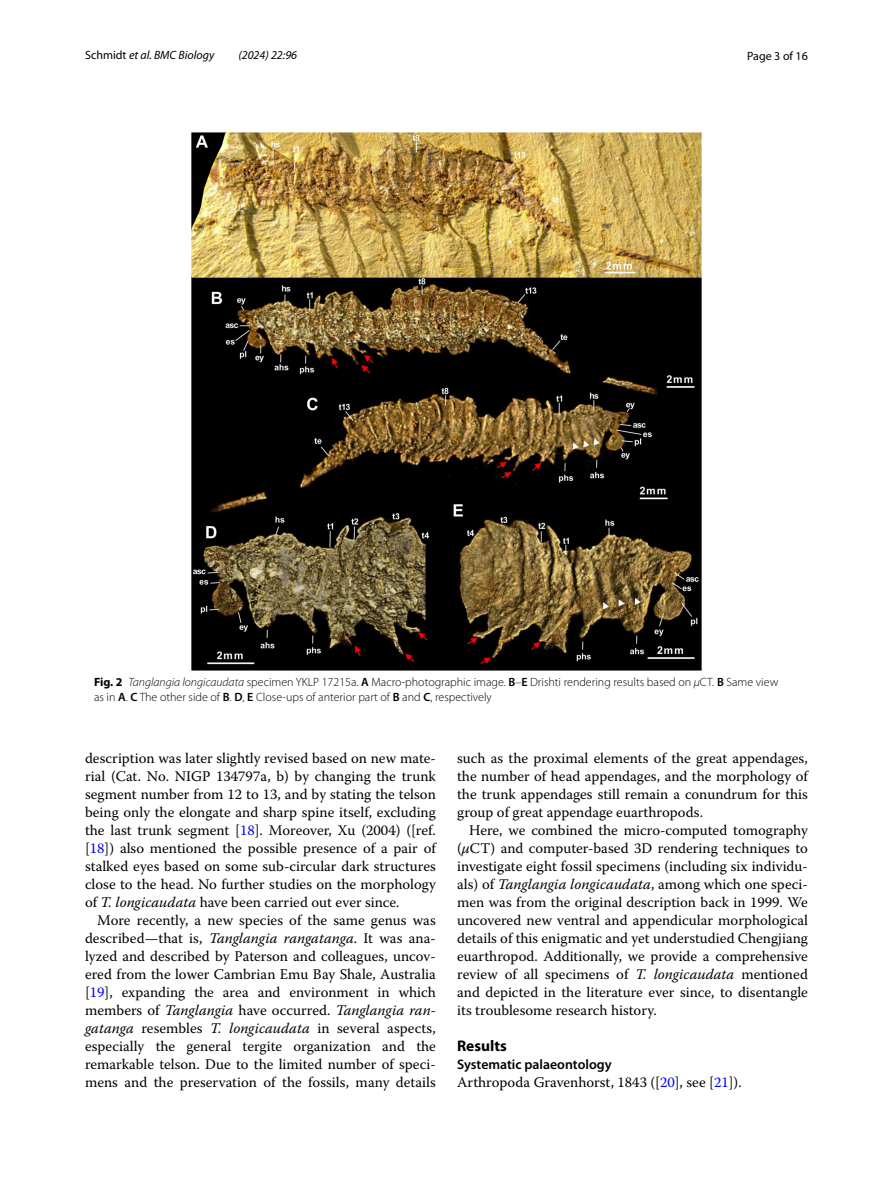
<style>
.page{position:relative;width:893px;height:1187px;background:#fff}
.page>*{position:absolute;margin:0;border:0;box-sizing:border-box;transform-origin:0 0}
.t1{font:700 15.45px "Myriad Pro";color:#000}
.t2{font:14.7px/18px "Warnock Pro";color:#000;text-align:justify}
.t3{font:600 13.8px "Myriad Pro";color:#000}
.t4{font:300 12px/15px "Myriad Pro";color:#000}
.t5{font:italic 12px "Myriad Pro";color:#000}
.t6{font:12px "Myriad Pro";color:#000}
.s1{font-style:normal}
.s2{font-weight:700}
.s3{font-style:italic}
.s4{font-weight:600}
.s5{color:#00f}
</style>
<div class="page">
<img style="left:191px;top:133px;width:511px;height:537px">
<p class="t5" style="left:85px;top:48px;width:131px"><span class="s1">Schmidt</span> et al. BMC Biology</p>
<p class="t5" style="left:238px;top:48px;width:60px">(2024) 22:96</p>
<p class="t6" style="left:747px;top:48px;width:62px">Page 3 of 16</p>
<p class="t4" style="left:94px;top:674px;width:686px"><span class="s2">Fig. 2</span> <span class="s3">Tanglangia longicaudata</span> specimen YKLP 17215a. <span class="s4">A</span> Macro-photographic image. <span class="s4">B</span>–<span class="s4">E</span> Drishti rendering results based on <span class="s3">μ</span>CT. <span class="s4">B</span> Same view as in <span class="s4">A</span>. <span class="s4">C</span> The other side of <span class="s4">B</span>. <span class="s4">D</span>, <span class="s4">E</span> Close-ups of anterior part of <span class="s4">B</span> and <span class="s4">C</span>, respectively</p>
<p class="t2" style="left:85px;top:748px;width:352px">description was later slightly revised based on new mate&shy;rial (Cat. No. NIGP 134797a, b) by changing the trunk segment number from 12 to 13, and by stating the telson being only the elongate and sharp spine itself, excluding the last trunk segment [<span class="s5">18</span>]. Moreover, Xu (2004) ([ref. [<span class="s5">18</span>]) also mentioned the possible presence of a pair of stalked eyes based on some sub-circular dark structures close to the head. No further studies on the morphology of <span class="s3">T. longicaudata</span> have been carried out ever since.</p>
<p class="t2" style="left:85px;top:910px;width:352px;text-indent:12px">More recently, a new species of the same genus was described—that is, <span class="s3">Tanglangia rangatanga</span>. It was ana&shy;lyzed and described by Paterson and colleagues, uncov&shy;ered from the lower Cambrian Emu Bay Shale, Australia [<span class="s5">19</span>], expanding the area and environment in which members of <span class="s3">Tanglangia</span> have occurred. <span class="s3">Tanglangia ran&shy;gatanga</span> resembles <span class="s3">T. longicaudata</span> in several aspects, especially the general tergite organization and the remarkable telson. Due to the limited number of speci&shy;mens and the preservation of the fossils, many details</p>
<p class="t2" style="left:457px;top:748px;width:352px">such as the proximal elements of the great appendages, the number of head appendages, and the morphology of the trunk appendages still remain a conundrum for this group of great appendage euarthropods.</p>
<p class="t2" style="left:457px;top:820px;width:352px;text-indent:12px">Here, we combined the micro-computed tomography (<span class="s3">μ</span>CT) and computer-based 3D rendering techniques to investigate eight fossil specimens (including six individu&shy;als) of <span class="s3">Tanglangia longicaudata</span>, among which one speci&shy;men was from the original description back in 1999. We uncovered new ventral and appendicular morphological details of this enigmatic and yet understudied Chengjiang euarthropod. Additionally, we provide a comprehensive review of all specimens of <span class="s3">T. longicaudata</span> mentioned and depicted in the literature ever since, to disentangle its troublesome research history.</p>
<p class="t1" style="left:457px;top:1035px;width:51px">Results</p>
<p class="t3" style="left:457px;top:1055px;width:156px">Systematic palaeontology</p>
<p class="t2" style="left:457px;top:1072px;width:286px">Arthropoda Gravenhorst, 1843 ([<span class="s5">20</span>], see [<span class="s5">21</span>]).</p>
</div>
